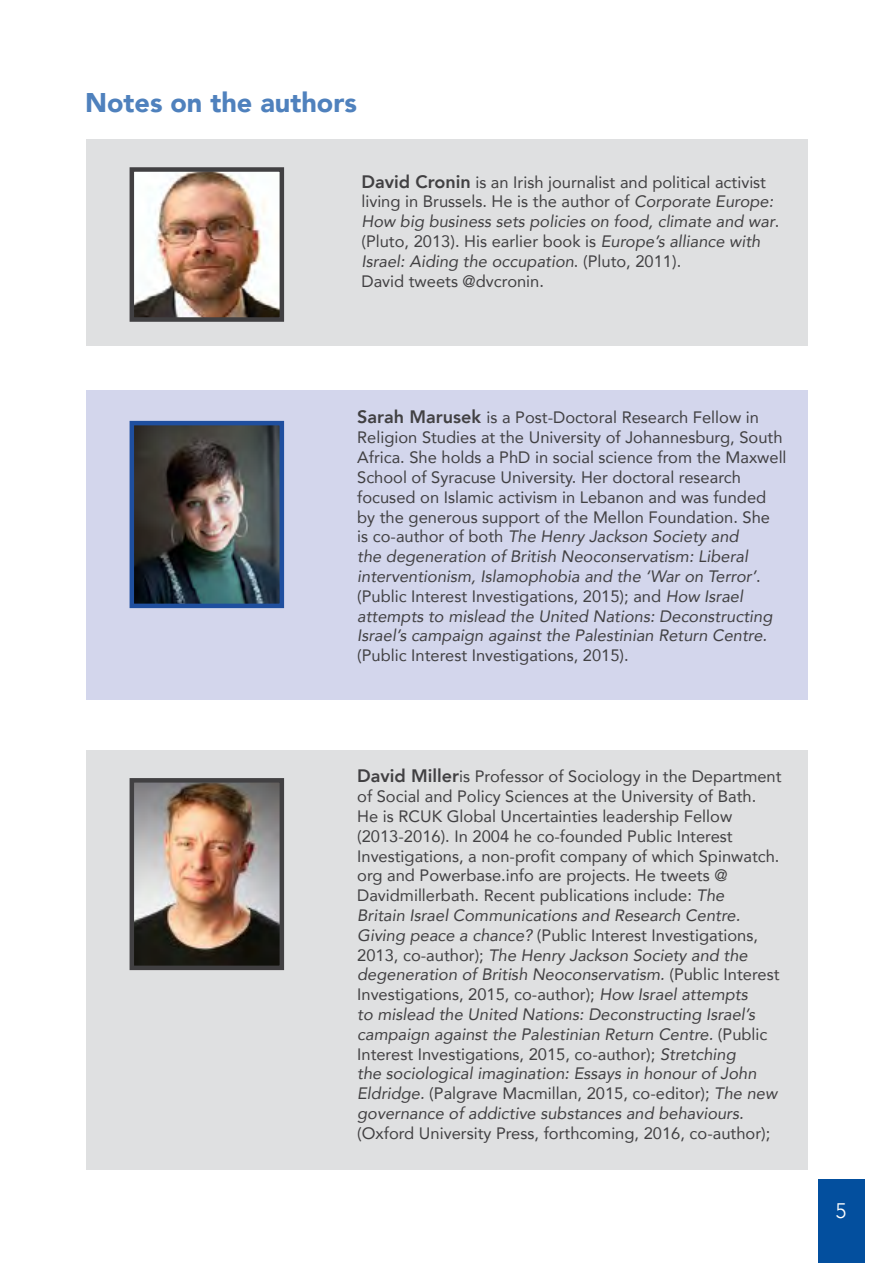
<style>
.page{position:relative;width:893px;height:1263px;background:#fff}
.page>*{position:absolute;margin:0;border:0;box-sizing:border-box;transform-origin:0 0}
.t1{font:900 27px "Avenir";color:#4f81bd}
.t2{font:300 21px "Avenir";color:#fff}
.t3{font:16.5px/19.8px "Avenir";color:#414042}
.s1{font-weight:800;font-size:18px}
.s2{font-style:italic}
</style>
<div class="page">
<div style="left:818px;top:1179px;width:46px;height:84px;background:#034f9e"></div>
<div style="left:86px;top:390px;width:721px;height:309px;background:#d3d6ec"></div>
<div style="left:86px;top:750px;width:721px;height:419px;background:#dfe0e1"></div>
<div style="left:86px;top:139px;width:721px;height:206px;background:#dfe0e1"></div>
<img style="left:135px;top:783px;width:144px;height:182px">
<div style="left:130px;top:778px;width:154px;height:192px;border:4px solid #414042"></div>
<img style="left:135px;top:172px;width:144px;height:145px">
<div style="left:130px;top:167px;width:154px;height:155px;border:4px solid #414042"></div>
<img style="left:135px;top:426px;width:144px;height:177px">
<div style="left:130px;top:421px;width:154px;height:187px;border:4px solid #1f4f9f"></div>
<h1 class="t1" style="left:85px;top:80px;width:273px">Notes on the authors</h1>
<p class="t3" style="left:361px;top:172px;width:419px"><span class="s1">David Cronin</span> is an Irish journalist and political activist living in Brussels. He is the author of <span class="s2">Corporate Europe:<br>How big business sets policies on food, climate and war</span>. (Pluto, 2013). His earlier book is <span class="s2">Europe’s alliance with Israel: Aiding the occupation</span>. (Pluto, 2011).<br>David tweets @dvcronin.</p>
<p class="t3" style="left:357px;top:407px;width:431px"><span class="s1">Sarah Marusek</span> is a Post-Doctoral Research Fellow in Religion Studies at the University of Johannesburg, South Africa. She holds a PhD in social science from the Maxwell School of Syracuse University. Her doctoral research focused on Islamic activism in Lebanon and was funded by the generous support of the Mellon Foundation. She<br>is co-author of both <span class="s2">The Henry Jackson Society and<br>the degeneration of British Neoconservatism: Liberal interventionism, Islamophobia and the ‘War on Terror’</span>. (Public Interest Investigations, 2015); and <span class="s2">How Israel attempts to mislead the United Nations: Deconstructing Israel’s campaign against the Palestinian Return Centre.</span></p>
<p class="t3" style="left:357px;top:645px;width:273px">(Public Interest Investigations, 2015).</p>
<p class="t3" style="left:357px;top:766px;width:426px"><span class="s1">David Miller</span>is Professor of Sociology in the Department of Social and Policy Sciences at the University of Bath.<br>He is RCUK Global Uncertainties leadership Fellow (2013-2016). In 2004 he co-founded Public Interest Investigations, a non-profit company of which Spinwatch. org and Powerbase.info are projects. He tweets @ Davidmillerbath. Recent publications include: <span class="s2">The<br>Britain Israel Communications and Research Centre.<br>Giving peace a chance?</span> (Public Interest Investigations, 2013, co-author); <span class="s2">The Henry Jackson Society and the degeneration of British Neoconservatism.</span> (Public Interest Investigations, 2015, co-author); <span class="s2">How Israel attempts<br>to mislead the United Nations: Deconstructing Israel’s campaign against the Palestinian Return Centre.</span> (Public Interest Investigations, 2015, co-author); <span class="s2">Stretching<br>the sociological imagination: Essays in honour of John Eldridge.</span> (Palgrave Macmillan, 2015, co-editor); <span class="s2">The new governance of addictive substances and behaviours.</span></p>
<p class="t3" style="left:357px;top:1123px;width:415px">(Oxford University Press, forthcoming, 2016, co-author);</p>
<p class="t2" style="left:836px;top:1198px;width:12px">5</p>
</div>
